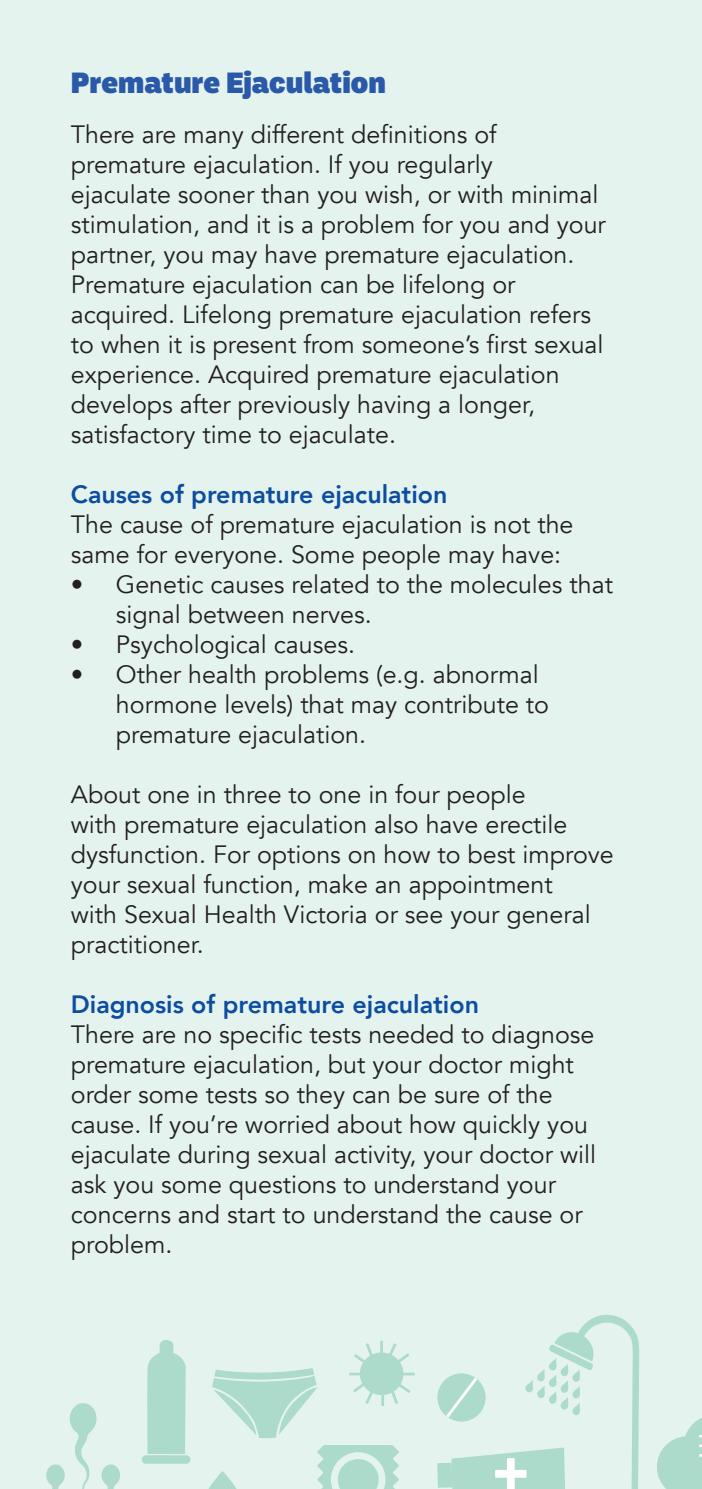
<style>
.page{position:relative;width:702px;height:1489px;background:#fff}
.page>*{position:absolute;margin:0;border:0;box-sizing:border-box;transform-origin:0 0}
.t1{font:900 30px "Ballinger";color:#2959a8}
.t2{font:25px/30px "Avenir";color:#231f20}
.t3{font:800 25px "Avenir";color:#0d4da1}
</style>
<div class="page">
<div style="left:0;top:0;width:702px;height:1488px;background:#e4f3ee"></div>
<svg style="left:147px;top:1340px;width:39px;height:113px;background:#b2ddcf"></svg>
<div style="left:142px;top:1454px;width:48px;height:9px;background:#acdbcb;border-radius:4px"></div>
<svg style="left:317px;top:1445px;width:82px;height:43px"></svg>
<svg style="left:46px;top:1403px;width:74px;height:85px"></svg>
<svg style="left:349px;top:1340px;width:65px;height:65px"></svg>
<div style="left:437px;top:1373px;width:48px;height:48px;background:#acdbcb;border-radius:50%"></div>
<svg style="left:657px;top:1418px;width:45px;height:70px"></svg>
<svg style="left:209px;top:1471px;width:27px;height:17px"></svg>
<div style="left:437px;top:1462px;width:15px;height:25px;background:#acdbcb"></div>
<svg style="left:446px;top:1314px;width:193px;height:174px"></svg>
<svg style="left:212px;top:1368px;width:105px;height:70px"></svg>
<p class="t1" style="left:71px;top:61px;width:316px">Premature Ejaculation</p>
<p class="t2" style="left:71px;top:119px;width:536px">There are many different definitions of premature ejaculation. If you regularly<br>ejaculate sooner than you wish, or with minimal stimulation, and it is a problem for you and your partner, you may have premature ejaculation.<br>Premature ejaculation can be lifelong or acquired. Lifelong premature ejaculation refers to when it is present from someone’s first sexual experience. Acquired premature ejaculation develops after previously having a longer, satisfactory time to ejaculate.</p>
<p class="t3" style="left:71px;top:474px;width:378px">Causes of premature ejaculation</p>
<p class="t2" style="left:71px;top:509px;width:504px">The cause of premature ejaculation is not the same for everyone. Some people may have:</p>
<p class="t2" style="left:116px;top:569px;width:498px;text-indent:-45px">• Genetic causes related to the molecules that signal between nerves.</p>
<p class="t2" style="left:71px;top:629px;width:285px">• Psychological causes.</p>
<p class="t2" style="left:116px;top:659px;width:434px;text-indent:-45px">• Other health problems (e.g. abnormal hormone levels) that may contribute to premature ejaculation.</p>
<p class="t2" style="left:71px;top:779px;width:544px">About one in three to one in four people<br>with premature ejaculation also have erectile dysfunction. For options on how to best improve your sexual function, make an appointment<br>with Sexual Health Victoria or see your general practitioner.</p>
<p class="t3" style="left:71px;top:984px;width:409px">Diagnosis of premature ejaculation</p>
<p class="t2" style="left:71px;top:1019px;width:526px">There are no specific tests needed to diagnose premature ejaculation, but your doctor might order some tests so they can be sure of the cause. If you’re worried about how quickly you ejaculate during sexual activity, your doctor will ask you some questions to understand your concerns and start to understand the cause or problem.</p>
</div>
